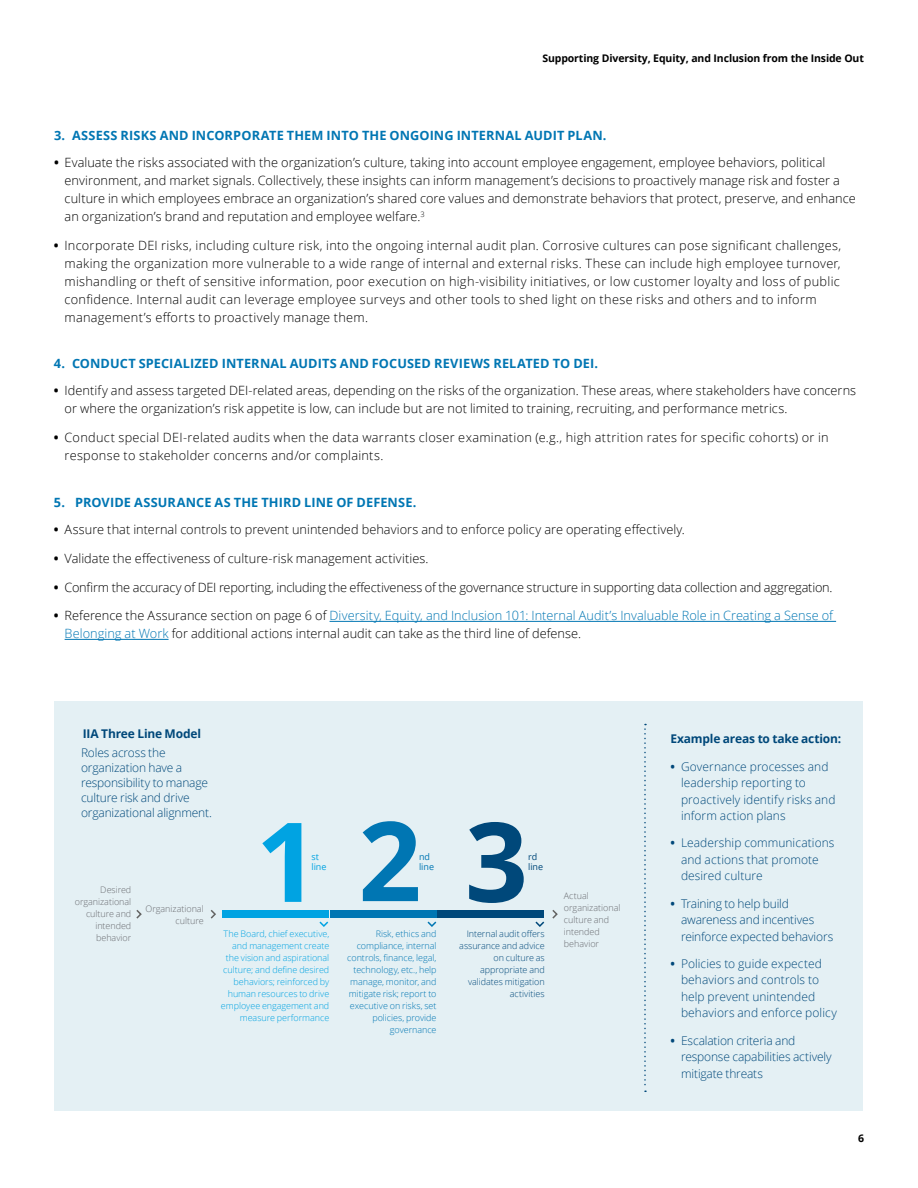
<style>
.page{position:relative;width:918px;height:1188px;background:#fff}
.page>*{position:absolute;margin:0;border:0;box-sizing:border-box;transform-origin:0 0}
.t1{font:700 110.4px "Open Sans";color:#00a3e2}
.t2{font:300 12.75px/18px "Open Sans";letter-spacing:.005em;color:#000}
.t3{font:300 12.75px/18px "Open Sans";letter-spacing:.025em;color:#000}
.t4{font:700 12.75px "Open Sans";letter-spacing:.01em;color:#0076b3}
.t5{font:300 12.75px "Open Sans";letter-spacing:-.015em;color:#000}
.t6{font:300 12px/16.5px "Open Sans";letter-spacing:-.005em;color:#00487a}
.t7{font:700 12px "Open Sans";letter-spacing:-.015em;color:#00487a}
.t8{font:700 10.5px "Open Sans";letter-spacing:-.01em;color:#000}
.t9{font:300 9px/12px "Open Sans";letter-spacing:-.005em;color:#00a3e2;text-align:right}
.t10{font:300 9px/12px "Open Sans";letter-spacing:-.005em;color:#0076b3;text-align:right}
.t11{font:300 9px/12px "Open Sans";letter-spacing:-.005em;color:#6a6c71;text-align:right}
.t12{font:300 9px/12px "Open Sans";letter-spacing:-.005em;color:#00487a;text-align:right}
.t13{font:9px/10.6px "Open Sans";letter-spacing:-.005em;color:#00a3e2}
.t14{font:9px/10.6px "Open Sans";letter-spacing:-.005em;color:#0076b3}
.t15{font:9px/10.6px "Open Sans";letter-spacing:-.005em;color:#00487a}
.s1{font-weight:700}
.s2{color:#0076b3}
.s3{color:#00487a}
</style>
<div class="page">
<div style="left:54px;top:702px;width:809px;height:409px;background:#e4f0f4"></div>
<hr style="left:330px;top:621px;width:506px;height:1px;background:#0076b3">
<hr style="left:65px;top:639px;width:104px;height:1px;background:#0076b3">
<svg style="left:644px;top:724px;width:2px;height:368px"></svg>
<div style="left:222px;top:911px;width:106px;height:7px;background:#00a3e2"></div>
<div style="left:330px;top:911px;width:106px;height:7px;background:#0076b3"></div>
<div style="left:438px;top:911px;width:106px;height:7px;background:#00487a"></div>
<svg style="left:136px;top:910px;width:6px;height:9px"></svg>
<svg style="left:210px;top:910px;width:6px;height:9px"></svg>
<svg style="left:319px;top:921px;width:10px;height:6px"></svg>
<svg style="left:427px;top:921px;width:10px;height:6px"></svg>
<svg style="left:534px;top:910px;width:24px;height:17px"></svg>
<p class="t8" style="left:542px;top:51px;width:323px">Supporting Diversity, Equity, and Inclusion from the Inside Out</p>
<p class="t4" style="left:54px;top:126px;width:554px">3. ASSESS RISKS AND INCORPORATE THEM INTO THE ONGOING INTERNAL AUDIT PLAN.</p>
<p class="t2" style="left:65px;top:153px;width:793px;text-indent:-11px"><span class="s1">•</span> Evaluate the risks associated with the organization’s culture, taking into account employee engagement, employee behaviors, political environment, and market signals. Collectively, these insights can inform management’s decisions to proactively manage risk and foster a culture in which employees embrace an organization’s shared core values and demonstrate behaviors that protect, preserve, and enhance an organization’s brand and reputation and employee welfare.<sup>3</sup></p>
<p class="t3" style="left:65px;top:236px;width:778px;text-indent:-11px"><span class="s1">•</span> Incorporate DEI risks, including culture risk, into the ongoing internal audit plan. Corrosive cultures can pose significant challenges, making the organization more vulnerable to a wide range of internal and external risks. These can include high employee turnover, mishandling or theft of sensitive information, poor execution on high-visibility initiatives, or low customer loyalty and loss of public confidence. Internal audit can leverage employee surveys and other tools to shed light on these risks and others and to inform management’s efforts to proactively manage them.</p>
<p class="t4" style="left:54px;top:355px;width:546px">4. CONDUCT SPECIALIZED INTERNAL AUDITS AND FOCUSED REVIEWS RELATED TO DEI.</p>
<p class="t2" style="left:65px;top:381px;width:793px;text-indent:-11px"><span class="s1">•</span> Identify and assess targeted DEI-related areas, depending on the risks of the organization. These areas, where stakeholders have concerns or where the organization’s risk appetite is low, can include but are not limited to training, recruiting, and performance metrics.</p>
<p class="t3" style="left:65px;top:428px;width:766px;text-indent:-11px"><span class="s1">•</span> Conduct special DEI-related audits when the data warrants closer examination (e.g., high attrition rates for specific cohorts) or in response to stakeholder concerns and/or complaints.</p>
<p class="t4" style="left:54px;top:493px;width:364px">5. PROVIDE ASSURANCE AS THE THIRD LINE OF DEFENSE.</p>
<p class="t2" style="left:54px;top:520px;width:632px"><span class="s1">•</span> Assure that internal controls to prevent unintended behaviors and to enforce policy are operating effectively.</p>
<p class="t2" style="left:54px;top:549px;width:376px"><span class="s1">•</span> Validate the effectiveness of culture-risk management activities.</p>
<p class="t5" style="left:54px;top:578px;width:780px"><span class="s1">•</span> Confirm the accuracy of DEI reporting, including the effectiveness of the governance structure in supporting data collection and aggregation.</p>
<p class="t2" style="left:65px;top:606px;width:770px;text-indent:-11px"><span class="s1">•</span> Reference the Assurance section on page 6 of <span class="s2">Diversity, Equity, and Inclusion 101: Internal Audit’s Invaluable Role in Creating a Sense of<br>Belonging at Work</span> for additional actions internal audit can take as the third line of defense.</p>
<p class="t7" style="left:83px;top:726px;width:120px">IIA Three Line Model</p>
<p class="t6" style="left:81px;top:745px;width:132px;line-height:15px">Roles across the organization have a responsibility to manage culture risk and drive organizational alignment.</p>
<h1 class="t1" style="left:256px;top:784px;width:274px">1 <span class="s2">2</span> <span class="s3">3</span></h1>
<p class="t14" style="left:419px;top:851px;width:16px">nd line</p>
<p class="t15" style="left:528px;top:851px;width:16px">rd line</p>
<p class="t13" style="left:311px;top:851px;width:16px">st line</p>
<p class="t11" style="left:75px;top:884px;width:58px">Desired organizational culture and intended behavior</p>
<p class="t11" style="left:564px;top:890px;width:58px;text-align:left">Actual organizational culture and intended behavior</p>
<p class="t11" style="left:146px;top:903px;width:60px">Organizational culture</p>
<p class="t9" style="left:221px;top:928px;width:110px">The Board, chief executive, and management create the vision and aspirational culture; and define desired behaviors; reinforced by human resources to drive employee engagement and measure performance</p>
<p class="t10" style="left:347px;top:928px;width:91px">Risk, ethics and compliance, internal controls, finance, legal, technology, etc., help manage, monitor, and mitigate risk; report to executive on risks, set policies, provide governance</p>
<p class="t12" style="left:459px;top:928px;width:87px">Internal audit offers assurance and advice on culture as appropriate and validates mitigation activities</p>
<p class="t7" style="left:670px;top:730px;width:172px">Example areas to take action:</p>
<p class="t6" style="left:681px;top:758px;width:156px;text-indent:-11px"><span class="s1">•</span> Governance processes and leadership reporting to proactively identify risks and inform action plans</p>
<p class="t6" style="left:681px;top:834px;width:155px;text-indent:-11px"><span class="s1">•</span> Leadership communications and actions that promote desired culture</p>
<p class="t6" style="left:681px;top:895px;width:154px;text-indent:-11px"><span class="s1">•</span> Training to help build awareness and incentives reinforce expected behaviors</p>
<p class="t6" style="left:681px;top:955px;width:157px;text-indent:-11px"><span class="s1">•</span> Policies to guide expected behaviors and controls to help prevent unintended behaviors and enforce policy</p>
<p class="t6" style="left:681px;top:1032px;width:152px;text-indent:-11px"><span class="s1">•</span> Escalation criteria and response capabilities actively mitigate threats</p>
<p class="t8" style="left:858px;top:1131px;width:7px">6</p>
</div>
